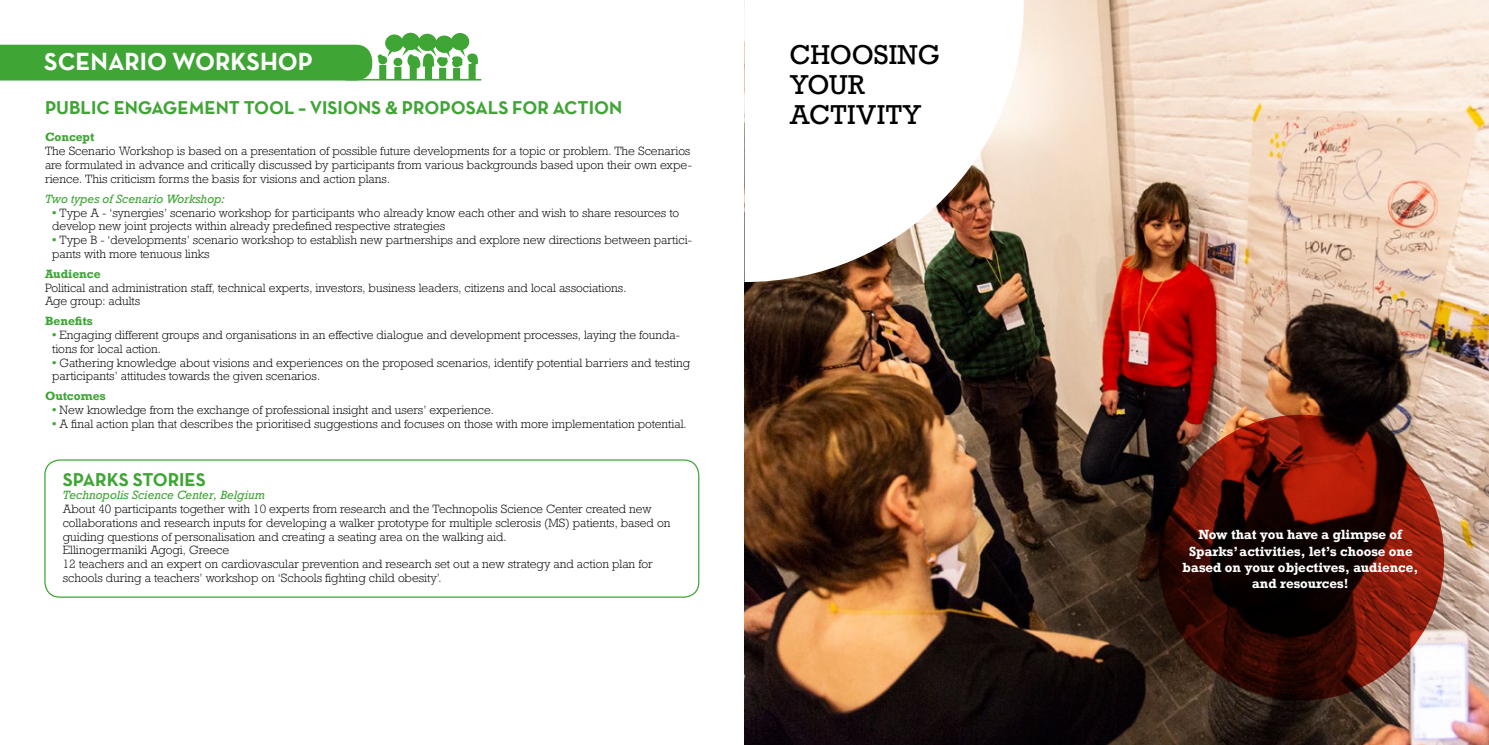
<style>
.page{position:relative;width:1489px;height:745px;background:#fff}
.page>*{position:absolute;margin:0;border:0;box-sizing:border-box;transform-origin:0 0}
.t1{font:25.62px/30px "Rockwell Nova";color:#000}
.t2{font:25px "Neutra Text TF Bold Alt";color:#fff}
.t3{font:18.75px "Neutra Text TF Bold Alt";color:#3fa535}
.t4{font:700 12.5px/16.2px "Rockwell Nova";color:#fff;text-align:center}
.t5{font:300 11.25px/13.8px "Rockwell Nova";color:#000}
.t6{font:italic 11.25px "Rockwell Nova";color:#3fa535}
.t7{font:700 11.25px "Rockwell Nova";color:#3fa535}
.s1{font-weight:700;color:#3fa535}
</style>
<div class="page">
<div style="left:44px;top:459px;width:655px;height:138px;border:1px solid #3fa535;border-radius:15px"></div>
<img style="left:744px;top:0;width:744px;height:744px">
<svg style="left:744px;top:0;width:279px;height:282px"></svg>
<svg style="left:1158px;top:414px;width:285px;height:286px;background:#4c0d05"></svg>
<svg style="left:0;top:33px;width:481px;height:47px"></svg>
<h2 class="t2" style="left:44px;top:46px;width:270px">SCENARIO WORKSHOP</h2>
<h1 class="t1" style="left:789px;top:40px;width:152px">CHOOSING<br>YOUR<br>ACTIVITY</h1>
<h3 class="t3" style="left:45px;top:96px;width:578px">PUBLIC ENGAGEMENT TOOL – VISIONS &amp; PROPOSALS FOR ACTION</h3>
<p class="t7" style="left:45px;top:130px;width:51px">Concept</p>
<p class="t5" style="left:45px;top:144px;width:648px">The Scenario Workshop is based on a presentation of possible future developments for a topic or problem. The Scenarios are formulated in advance and critically discussed by participants from various backgrounds based upon their own expe&shy;rience. This criticism forms the basis for visions and action plans.</p>
<p class="t6" style="left:45px;top:191px;width:181px">Two types of Scenario Workshop:</p>
<p class="t5" style="left:52px;top:205px;width:628px"><span class="s1">•</span> Type A - ‘synergies’ scenario workshop for participants who already know each other and wish to share resources to develop new joint projects within already predefined respective strategies</p>
<p class="t5" style="left:52px;top:233px;width:641px"><span class="s1">•</span> Type B - ‘developments’ scenario workshop to establish new partnerships and explore new directions between partici&shy;pants with more tenuous links</p>
<p class="t7" style="left:45px;top:266px;width:57px">Audience</p>
<p class="t5" style="left:45px;top:280px;width:583px">Political and administration staff, technical experts, investors, business leaders, citizens and local associations.<br>Age group: adults</p>
<p class="t7" style="left:45px;top:314px;width:49px">Benefits</p>
<p class="t5" style="left:52px;top:328px;width:629px"><span class="s1">•</span> Engaging different groups and organisations in an effective dialogue and development processes, laying the founda&shy;tions for local action.</p>
<p class="t5" style="left:52px;top:355px;width:639px"><span class="s1">•</span> Gathering knowledge about visions and experiences on the proposed scenarios, identify potential barriers and testing participants’ attitudes towards the given scenarios.</p>
<p class="t7" style="left:45px;top:389px;width:62px">Outcomes</p>
<p class="t5" style="left:52px;top:403px;width:443px"><span class="s1">•</span> New knowledge from the exchange of professional insight and users’ experience.</p>
<p class="t5" style="left:52px;top:416px;width:636px"><span class="s1">•</span> A final action plan that describes the prioritised suggestions and focuses on those with more implementation potential.</p>
<h3 class="t3" style="left:63px;top:467px;width:145px">SPARKS STORIES</h3>
<p class="t6" style="left:63px;top:488px;width:204px">Technopolis Science Center, Belgium</p>
<p class="t5" style="left:63px;top:501px;width:609px">About 40 participants together with 10 experts from research and the Technopolis Science Center created new collaborations and research inputs for developing a walker prototype for multiple sclerosis (MS) patients, based on guiding questions of personalisation and creating a seating area on the walking aid.<br>Ellinogermaniki Agogi, Greece<br>12 teachers and an expert on cardiovascular prevention and research set out a new strategy and action plan for schools during a teachers’ workshop on ‘Schools fighting child obesity’.</p>
<p class="t4" style="left:1182px;top:526px;width:237px">Now that you have a glimpse of<br>Sparks’ activities, let’s choose one based on your objectives, audience, and resources!</p>
</div>
